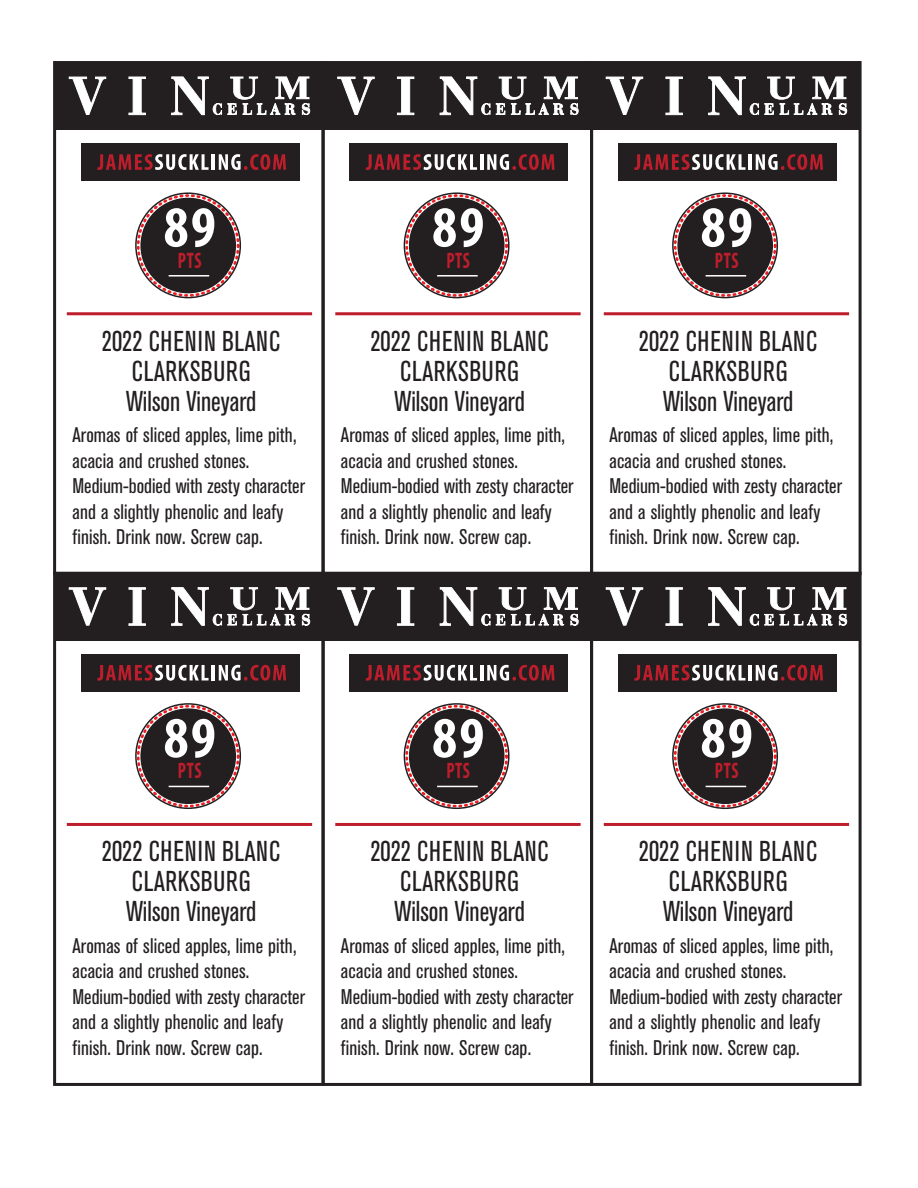
<style>
.page{position:relative;width:918px;height:1188px;background:#fff}
.page>*{position:absolute;margin:0;border:0;box-sizing:border-box;transform-origin:0 0}
.t1{font:700 condensed 58.5px "Myriad Pro";letter-spacing:.04em;color:#fff}
.t2{font:condensed 28.5px/30px "Akzidenz Grotesk BE";letter-spacing:.02em;color:#231f20;text-align:center;scale:.95 1}
.t3{font:700 condensed 22.5px "Myriad Pro";letter-spacing:.04em;color:#be1d2c;scale:.8 1}
.t4{font:condensed 21px/25.5px "Akzidenz Grotesk BE";letter-spacing:.01em;color:#231f20}
</style>
<div class="page">
<hr style="left:67px;top:312px;width:245px;height:3px;background:#be1d2c">
<div style="left:140px;top:198px;width:96px;height:95px;background:#231f20;border-radius:50%"></div>
<div style="left:137px;top:194px;width:102px;height:103px;border:3px dashed #ee1d23;border-radius:50%"></div>
<div style="left:135px;top:192px;width:106px;height:106px;border:2px solid #231f20;border-radius:50%"></div>
<hr style="left:169px;top:275px;width:40px;height:2px;background:#fff">
<div style="left:55px;top:63px;width:268px;height:67px;background:#231f20"></div>
<div style="left:53px;top:61px;width:272px;height:514px;border:3px solid #231f20"></div>
<svg style="left:69px;top:77px;width:37px;height:38px"></svg>
<svg style="left:129px;top:77px;width:17px;height:38px"></svg>
<svg style="left:171px;top:77px;width:139px;height:38px"></svg>
<div style="left:81px;top:143px;width:218px;height:38px;background:#231f20"></div>
<svg style="left:97px;top:154px;width:112px;height:16px"></svg>
<hr style="left:212px;top:154px;width:3px;height:16px;background:#fff">
<svg style="left:219px;top:154px;width:67px;height:16px"></svg>
<hr style="left:335px;top:312px;width:246px;height:3px;background:#be1d2c">
<div style="left:409px;top:198px;width:96px;height:95px;background:#231f20;border-radius:50%"></div>
<div style="left:405px;top:194px;width:103px;height:103px;border:3px dashed #ee1d23;border-radius:50%"></div>
<div style="left:404px;top:192px;width:106px;height:106px;border:2px solid #231f20;border-radius:50%"></div>
<hr style="left:437px;top:275px;width:41px;height:2px;background:#fff">
<div style="left:323px;top:63px;width:269px;height:67px;background:#231f20"></div>
<div style="left:322px;top:61px;width:271px;height:514px;border:3px solid #231f20"></div>
<svg style="left:337px;top:77px;width:38px;height:38px"></svg>
<svg style="left:397px;top:77px;width:17px;height:38px"></svg>
<svg style="left:440px;top:77px;width:50px;height:38px"></svg>
<svg style="left:496px;top:77px;width:83px;height:38px"></svg>
<div style="left:350px;top:143px;width:218px;height:38px;background:#231f20"></div>
<svg style="left:366px;top:154px;width:111px;height:16px"></svg>
<hr style="left:480px;top:154px;width:3px;height:16px;background:#fff">
<svg style="left:487px;top:154px;width:68px;height:16px"></svg>
<hr style="left:604px;top:312px;width:245px;height:3px;background:#be1d2c">
<div style="left:677px;top:198px;width:96px;height:95px;background:#231f20;border-radius:50%"></div>
<div style="left:674px;top:194px;width:102px;height:103px;border:3px dashed #ee1d23;border-radius:50%"></div>
<div style="left:672px;top:192px;width:106px;height:106px;border:2px solid #231f20;border-radius:50%"></div>
<hr style="left:706px;top:275px;width:40px;height:2px;background:#fff">
<div style="left:592px;top:63px;width:268px;height:67px;background:#231f20"></div>
<div style="left:590px;top:61px;width:272px;height:514px;border:3px solid #231f20"></div>
<svg style="left:606px;top:77px;width:37px;height:38px"></svg>
<svg style="left:666px;top:77px;width:17px;height:38px"></svg>
<svg style="left:708px;top:77px;width:139px;height:38px"></svg>
<div style="left:618px;top:143px;width:218px;height:38px;background:#231f20"></div>
<svg style="left:634px;top:154px;width:112px;height:16px"></svg>
<hr style="left:749px;top:154px;width:3px;height:16px;background:#fff">
<svg style="left:756px;top:154px;width:67px;height:16px"></svg>
<hr style="left:67px;top:823px;width:245px;height:3px;background:#be1d2c">
<div style="left:140px;top:708px;width:96px;height:96px;background:#231f20;border-radius:50%"></div>
<div style="left:137px;top:705px;width:102px;height:102px;border:3px dashed #ee1d23;border-radius:50%"></div>
<div style="left:135px;top:703px;width:106px;height:106px;border:2px solid #231f20;border-radius:50%"></div>
<hr style="left:169px;top:786px;width:40px;height:1px;background:#fff">
<div style="left:55px;top:573px;width:268px;height:67px;background:#231f20"></div>
<div style="left:53px;top:572px;width:272px;height:514px;border:3px solid #231f20"></div>
<svg style="left:69px;top:587px;width:37px;height:38px"></svg>
<svg style="left:129px;top:587px;width:17px;height:39px"></svg>
<svg style="left:171px;top:587px;width:139px;height:39px"></svg>
<div style="left:81px;top:654px;width:218px;height:37px;background:#231f20"></div>
<svg style="left:97px;top:665px;width:112px;height:16px"></svg>
<hr style="left:212px;top:665px;width:3px;height:15px;background:#fff">
<svg style="left:219px;top:665px;width:67px;height:16px"></svg>
<hr style="left:335px;top:823px;width:246px;height:3px;background:#be1d2c">
<div style="left:409px;top:708px;width:96px;height:96px;background:#231f20;border-radius:50%"></div>
<div style="left:405px;top:705px;width:103px;height:102px;border:3px dashed #ee1d23;border-radius:50%"></div>
<div style="left:404px;top:703px;width:106px;height:106px;border:2px solid #231f20;border-radius:50%"></div>
<hr style="left:437px;top:786px;width:41px;height:1px;background:#fff">
<div style="left:323px;top:573px;width:269px;height:67px;background:#231f20"></div>
<div style="left:322px;top:572px;width:271px;height:514px;border:3px solid #231f20"></div>
<svg style="left:337px;top:587px;width:38px;height:38px"></svg>
<svg style="left:397px;top:587px;width:17px;height:39px"></svg>
<svg style="left:440px;top:587px;width:50px;height:39px"></svg>
<svg style="left:496px;top:587px;width:83px;height:39px"></svg>
<div style="left:350px;top:654px;width:218px;height:37px;background:#231f20"></div>
<svg style="left:366px;top:665px;width:111px;height:16px"></svg>
<hr style="left:480px;top:665px;width:3px;height:15px;background:#fff">
<svg style="left:487px;top:665px;width:68px;height:16px"></svg>
<hr style="left:604px;top:823px;width:245px;height:3px;background:#be1d2c">
<div style="left:677px;top:708px;width:96px;height:96px;background:#231f20;border-radius:50%"></div>
<div style="left:674px;top:705px;width:102px;height:102px;border:3px dashed #ee1d23;border-radius:50%"></div>
<div style="left:672px;top:703px;width:106px;height:106px;border:2px solid #231f20;border-radius:50%"></div>
<hr style="left:706px;top:786px;width:40px;height:1px;background:#fff">
<div style="left:592px;top:573px;width:268px;height:67px;background:#231f20"></div>
<div style="left:590px;top:572px;width:272px;height:514px;border:3px solid #231f20"></div>
<svg style="left:606px;top:587px;width:37px;height:38px"></svg>
<svg style="left:666px;top:587px;width:17px;height:39px"></svg>
<svg style="left:708px;top:587px;width:139px;height:39px"></svg>
<div style="left:618px;top:654px;width:218px;height:37px;background:#231f20"></div>
<svg style="left:634px;top:665px;width:112px;height:16px"></svg>
<hr style="left:749px;top:665px;width:3px;height:15px;background:#fff">
<svg style="left:756px;top:665px;width:67px;height:16px"></svg>
<h1 class="t1" style="left:164px;top:191px;width:54px">89</h1>
<p class="t3" style="left:178px;top:246px;width:31px">PTS</p>
<h2 class="t2" style="left:102px;top:326px;width:189px">2022 CHENIN BLANC<br>CLARKSBURG<br>Wilson Vineyard</h2>
<p class="t4" style="left:72px;top:423px;width:234px">Aromas of sliced apples, lime pith, acacia and crushed stones.<br>Medium-bodied with zesty character and a slightly phenolic and leafy finish. Drink now. Screw cap.</p>
<h1 class="t1" style="left:432px;top:191px;width:54px">89</h1>
<p class="t3" style="left:446px;top:246px;width:31px">PTS</p>
<h2 class="t2" style="left:370px;top:326px;width:189px">2022 CHENIN BLANC<br>CLARKSBURG<br>Wilson Vineyard</h2>
<p class="t4" style="left:341px;top:423px;width:234px">Aromas of sliced apples, lime pith, acacia and crushed stones.<br>Medium-bodied with zesty character and a slightly phenolic and leafy finish. Drink now. Screw cap.</p>
<h1 class="t1" style="left:701px;top:191px;width:54px">89</h1>
<p class="t3" style="left:715px;top:246px;width:31px">PTS</p>
<h2 class="t2" style="left:639px;top:326px;width:189px">2022 CHENIN BLANC<br>CLARKSBURG<br>Wilson Vineyard</h2>
<p class="t4" style="left:609px;top:423px;width:234px">Aromas of sliced apples, lime pith, acacia and crushed stones.<br>Medium-bodied with zesty character and a slightly phenolic and leafy finish. Drink now. Screw cap.</p>
<h1 class="t1" style="left:164px;top:701px;width:54px">89</h1>
<p class="t3" style="left:178px;top:757px;width:31px">PTS</p>
<h2 class="t2" style="left:102px;top:837px;width:189px">2022 CHENIN BLANC<br>CLARKSBURG<br>Wilson Vineyard</h2>
<p class="t4" style="left:72px;top:933px;width:234px">Aromas of sliced apples, lime pith, acacia and crushed stones.<br>Medium-bodied with zesty character and a slightly phenolic and leafy finish. Drink now. Screw cap.</p>
<h1 class="t1" style="left:432px;top:701px;width:54px">89</h1>
<p class="t3" style="left:446px;top:757px;width:31px">PTS</p>
<h2 class="t2" style="left:370px;top:837px;width:189px">2022 CHENIN BLANC<br>CLARKSBURG<br>Wilson Vineyard</h2>
<p class="t4" style="left:341px;top:933px;width:234px">Aromas of sliced apples, lime pith, acacia and crushed stones.<br>Medium-bodied with zesty character and a slightly phenolic and leafy finish. Drink now. Screw cap.</p>
<h1 class="t1" style="left:701px;top:701px;width:54px">89</h1>
<p class="t3" style="left:715px;top:757px;width:31px">PTS</p>
<h2 class="t2" style="left:639px;top:837px;width:189px">2022 CHENIN BLANC<br>CLARKSBURG<br>Wilson Vineyard</h2>
<p class="t4" style="left:609px;top:933px;width:234px">Aromas of sliced apples, lime pith, acacia and crushed stones.<br>Medium-bodied with zesty character and a slightly phenolic and leafy finish. Drink now. Screw cap.</p>
</div>
